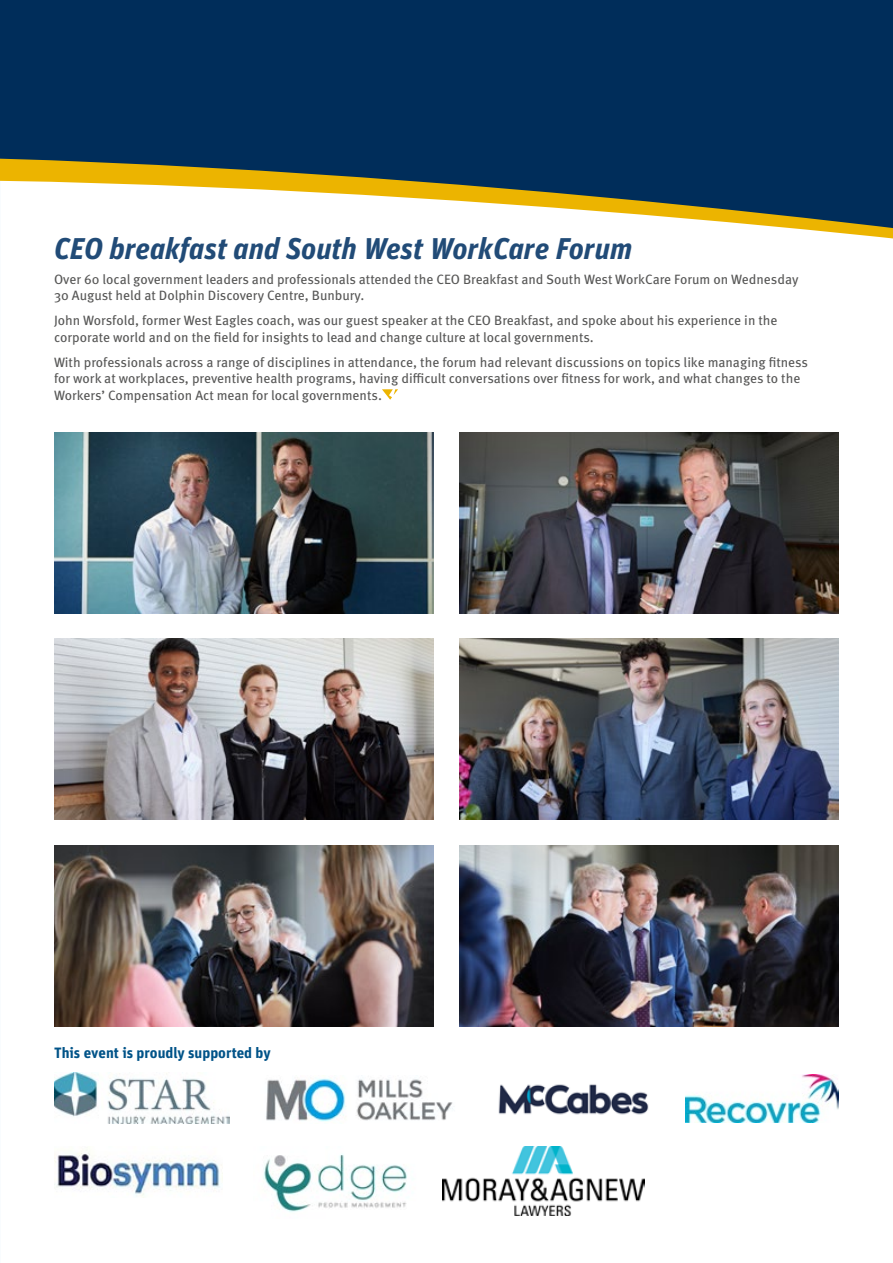
<style>
.page{position:relative;width:893px;height:1263px;background:#fff}
.page>*{position:absolute;margin:0;border:0;box-sizing:border-box;transform-origin:0 0}
.t1{font:italic 700 30px "Unit Pro";color:#214b77}
.t2{font:700 15px "Unit Pro";color:#005388}
.t3{font:13.5px/16.5px "Meta Pro";color:#565655}
</style>
<div class="page">
<svg style="left:0;top:0;width:893px;height:239px;background:#36556c"></svg>
<svg style="left:382px;top:389px;width:16px;height:11px"></svg>
<img style="left:54px;top:1153px;width:168px;height:43px">
<img style="left:54px;top:1073px;width:176px;height:50px">
<img style="left:266px;top:1078px;width:187px;height:44px">
<img style="left:686px;top:1074px;width:153px;height:49px">
<img style="left:498px;top:1084px;width:151px;height:31px">
<img style="left:443px;top:1147px;width:202px;height:68px">
<img style="left:263px;top:1154px;width:144px;height:58px">
<img style="left:54px;top:432px;width:380px;height:181px">
<img style="left:459px;top:432px;width:380px;height:181px">
<img style="left:54px;top:639px;width:380px;height:180px">
<img style="left:459px;top:639px;width:380px;height:180px">
<img style="left:54px;top:845px;width:380px;height:181px">
<img style="left:459px;top:845px;width:380px;height:181px">
<h1 class="t1" style="left:54px;top:226px;width:580px">CEO breakfast and South West WorkCare Forum</h1>
<p class="t3" style="left:54px;top:270px;width:746px">Over 60 local government leaders and professionals attended the CEO Breakfast and South West WorkCare Forum on Wednesday<br>30 August held at Dolphin Discovery Centre, Bunbury.</p>
<p class="t3" style="left:54px;top:311px;width:725px">John Worsfold, former West Eagles coach, was our guest speaker at the CEO Breakfast, and spoke about his experience in the corporate world and on the field for insights to lead and change culture at local governments.</p>
<p class="t3" style="left:54px;top:353px;width:756px">With professionals across a range of disciplines in attendance, the forum had relevant discussions on topics like managing fitness for work at workplaces, preventive health programs, having difficult conversations over fitness for work, and what changes to the<br>Workers’ Compensation Act mean for local governments.</p>
<p class="t2" style="left:54px;top:1041px;width:218px">This event is proudly supported by</p>
</div>
